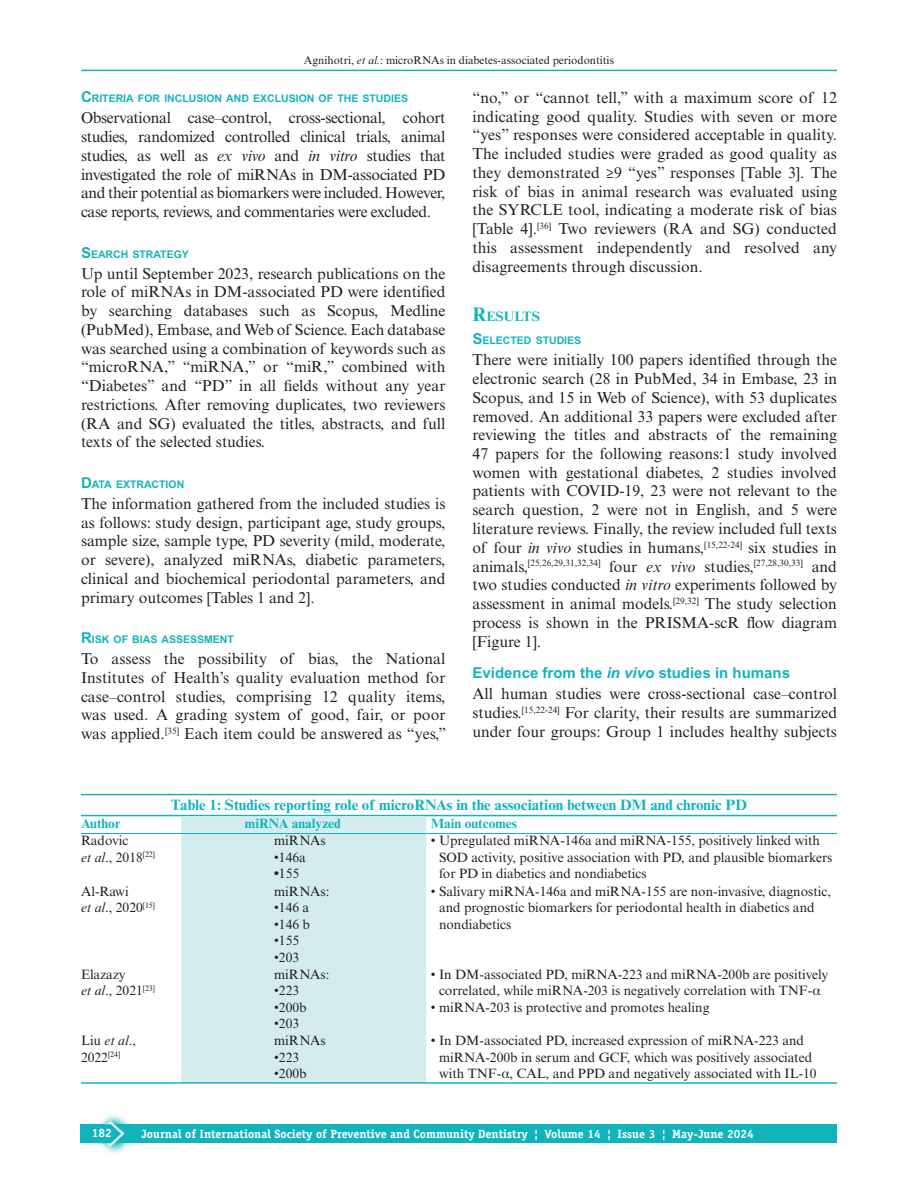
<style>
.page{position:relative;width:918px;height:1188px;background:#fff}
.page>*{position:absolute;margin:0;border:0;box-sizing:border-box;transform-origin:0 0}
.t1{font:15.75px/18.8px "Times New Roman MT Std";color:#231f20;text-align:justify}
.t2{font:700 15px "Times New Roman MT Std";color:#11b4bb}
.t3{font:700 15px "Arial MT Std";color:#11b4bb}
.t4{font:700 13.65px "Times New Roman MT Std";color:#11b4bb}
.t5{font:13.5px/16.5px "Times New Roman MT Std";color:#231f20}
.t6{font:700 13.5px "Times New Roman MT Std";color:#11b4bb}
.t7{font:700 12px "Officina Serif";color:#fff}
.t8{font:11.25px "Times New Roman MT Std";color:#231f20}
.t9{font:700 10.5px "Arial MT Std";color:#11b4bb}
.t10{font:9.15px "Times New Roman MT Std";color:#231f20}
.s1{font-style:italic}
.s2{font-size:15px}
.s3{font-size:19.5px}
.s4{font-size:15.75px}
.s5{font-style:italic;font-size:15.75px}
.s6{font-weight:700}
.s7{font-family:"Gandhari Unicode"}
</style>
<div class="page">
<div style="left:81px;top:1124px;width:756px;height:19px;background:#11b4bb"></div>
<svg style="left:102px;top:1114px;width:29px;height:40px"></svg>
<svg style="left:81px;top:1120px;width:44px;height:27px"></svg>
<hr style="left:81px;top:70px;width:756px;height:1px;background:#11b4bb">
<hr style="left:81px;top:794px;width:756px;height:1px;background:#11b4bb">
<hr style="left:81px;top:815px;width:756px;height:1px;background:#11b4bb">
<div style="left:181px;top:816px;width:245px;height:266px;background:#d5ecee"></div>
<hr style="left:81px;top:833px;width:100px;height:1px;background:#11b4bb">
<hr style="left:181px;top:833px;width:245px;height:1px;background:#11b4bb">
<hr style="left:426px;top:833px;width:411px;height:1px;background:#11b4bb">
<hr style="left:81px;top:1082px;width:100px;height:2px;background:#11b4bb">
<hr style="left:181px;top:1082px;width:245px;height:2px;background:#11b4bb">
<hr style="left:426px;top:1082px;width:411px;height:2px;background:#11b4bb">
<p class="t8" style="left:304px;top:54px;width:312px">Agnihotri, <span class="s1">et al.</span>: microRNAs in diabetes-associated periodontitis</p>
<p class="t9" style="left:81px;top:93px;width:329px"><span class="s2">C</span>RITERIA FOR INCLUSION AND EXCLUSION OF THE STUDIES</p>
<p class="t1" style="left:81px;top:109px;width:366px">Observational case–control, cross-sectional, cohort studies, randomized controlled clinical trials, animal studies, as well as <span class="s1">ex vivo</span> and <span class="s1">in vitro</span> studies that investigated the role of miRNAs in DM-associated PD and their potential as biomarkers were included. However, case reports, reviews, and commentaries were excluded.</p>
<p class="t9" style="left:81px;top:248px;width:109px"><span class="s2">S</span>EARCH STRATEGY</p>
<p class="t1" style="left:81px;top:264px;width:366px">Up until September 2023, research publications on the role of miRNAs in DM-associated PD were identified by searching databases such as Scopus, Medline (PubMed), Embase, and Web of Science. Each database was searched using a combination of keywords such as “microRNA,” “miRNA,” or “miR,” combined with “Diabetes” and “PD” in all fields without any year restrictions. After removing duplicates, two reviewers (RA and SG) evaluated the titles, abstracts, and full texts of the selected studies.</p>
<p class="t9" style="left:81px;top:478px;width:105px"><span class="s2">D</span>ATA EXTRACTION</p>
<p class="t1" style="left:81px;top:494px;width:366px">The information gathered from the included studies is as follows: study design, participant age, study groups, sample size, sample type, PD severity (mild, moderate, or severe), analyzed miRNAs, diabetic parameters, clinical and biochemical periodontal parameters, and primary outcomes [Tables 1 and 2].</p>
<p class="t9" style="left:81px;top:633px;width:154px"><span class="s2">R</span>ISK OF BIAS ASSESSMENT</p>
<p class="t1" style="left:81px;top:649px;width:367px">To assess the possibility of bias, the National Institutes of Health’s quality evaluation method for case–control studies, comprising 12 quality items, was used. A grading system of good, fair, or poor was applied.<sup>[35]</sup> Each item could be answered as “yes,”</p>
<p class="t1" style="left:472px;top:88px;width:366px">“no,” or “cannot tell,” with a maximum score of 12 indicating good quality. Studies with seven or more “yes” responses were considered acceptable in quality.<br>The included studies were graded as good quality as they demonstrated ≥9 “yes” responses [Table 3]. The risk of bias in animal research was evaluated using the SYRCLE tool, indicating a moderate risk of bias [Table 4].<sup>[36]</sup> Two reviewers (RA and SG) conducted this assessment independently and resolved any disagreements through discussion.</p>
<p class="t4" style="left:472px;top:308px;width:69px"><span class="s3">R</span>ESULTS</p>
<p class="t9" style="left:472px;top:334px;width:110px"><span class="s2">S</span>ELECTED STUDIES</p>
<p class="t1" style="left:472px;top:351px;width:366px">There were initially 100 papers identified through the electronic search (28 in PubMed, 34 in Embase, 23 in Scopus, and 15 in Web of Science), with 53 duplicates removed. An additional 33 papers were excluded after reviewing the titles and abstracts of the remaining 47 papers for the following reasons:1 study involved women with gestational diabetes, 2 studies involved patients with COVID-19, 23 were not relevant to the search question, 2 were not in English, and 5 were literature reviews. Finally, the review included full texts of four <span class="s1">in vivo</span> studies in humans,<sup>[15,22-24]</sup> six studies in</p>
<p class="t10" style="left:472px;top:558px;width:366px"><span class="s4">animals,</span>[25,26,29,31,32,34] <span class="s4">four</span> <span class="s5">ex vivo</span> <span class="s4">studies,</span>[27,28,30,33] <span class="s4">and</span></p>
<p class="t1" style="left:473px;top:576px;width:366px">two studies conducted <span class="s1">in vitro</span> experiments followed by assessment in animal models.<sup>[29,32]</sup> The study selection process is shown in the PRISMA-scR flow diagram [Figure 1].</p>
<p class="t3" style="left:472px;top:664px;width:319px">Evidence from the <span class="s1">in vivo</span> studies in humans</p>
<p class="t1" style="left:472px;top:684px;width:366px">All human studies were cross-sectional case–control studies.<sup>[15,22-24]</sup> For clarity, their results are summarized under four groups: Group 1 includes healthy subjects</p>
<p class="t2" style="left:171px;top:796px;width:578px">Table 1: Studies reporting role of microRNAs in the association between DM and chronic PD</p>
<p class="t6" style="left:81px;top:815px;width:41px">Author</p>
<p class="t6" style="left:245px;top:815px;width:98px">miRNA analyzed</p>
<p class="t6" style="left:431px;top:815px;width:88px">Main outcomes</p>
<p class="t5" style="left:81px;top:833px;width:76px">Radovic<br><span class="s1">et al</span>., 2018<sup>[22]</sup></p>
<p class="t5" style="left:274px;top:833px;width:53px">miRNAs</p>
<p class="t5" style="left:439px;top:833px;width:395px;text-indent:-8px">• Upregulated miRNA-146a and miRNA-155, positively linked with<br>SOD activity, positive association with PD, and plausible biomarkers for PD in diabetics and nondiabetics</p>
<p class="t5" style="left:274px;top:849px;width:33px">•146a</p>
<p class="t5" style="left:274px;top:866px;width:27px"><span class="s6">•</span>155</p>
<p class="t5" style="left:81px;top:883px;width:76px">Al-Rawi<br><span class="s1">et al</span>., 2020<sup>[15]</sup></p>
<p class="t5" style="left:274px;top:883px;width:57px">miRNAs:</p>
<p class="t5" style="left:274px;top:899px;width:37px">•146 a</p>
<p class="t5" style="left:274px;top:916px;width:37px">•146 b</p>
<p class="t5" style="left:274px;top:932px;width:27px">•155</p>
<p class="t5" style="left:274px;top:949px;width:27px">•203</p>
<p class="t5" style="left:81px;top:966px;width:76px">Elazazy<br><span class="s1">et al</span>., 2021<sup>[23]</sup></p>
<p class="t5" style="left:274px;top:966px;width:57px">miRNAs:</p>
<p class="t5" style="left:274px;top:982px;width:27px">•223</p>
<p class="t5" style="left:274px;top:999px;width:34px">•200b</p>
<p class="t5" style="left:274px;top:1015px;width:27px">•203</p>
<p class="t5" style="left:81px;top:1033px;width:56px">Liu <span class="s1">et al</span>.,<br>2022<sup>[24]</sup></p>
<p class="t5" style="left:274px;top:1033px;width:53px">miRNAs</p>
<p class="t5" style="left:274px;top:1049px;width:27px">•223</p>
<p class="t5" style="left:274px;top:1066px;width:34px">•200b</p>
<p class="t5" style="left:439px;top:883px;width:394px;text-indent:-8px">• Salivary miRNA-146a and miRNA-155 are non-invasive, diagnostic, and prognostic biomarkers for periodontal health in diabetics and nondiabetics</p>
<p class="t5" style="left:431px;top:966px;width:399px;text-align:center">• In DM-associated PD, miRNA-223 and miRNA-200b are positively correlated, while miRNA-203 is negatively correlation with TNF-<span class="s7">α</span></p>
<p class="t5" style="left:431px;top:999px;width:280px">• miRNA-203 is protective and promotes healing</p>
<p class="t5" style="left:439px;top:1033px;width:379px;text-indent:-8px">• In DM-associated PD, increased expression of miRNA-223 and miRNA-200b in serum and GCF, which was positively associated with TNF-<span class="s7">α</span>, CAL, and PPD and negatively associated with IL-10</p>
<p class="t7" style="left:92px;top:1126px;width:22px">182</p>
<p class="t7" style="left:142px;top:1126px;width:614px">Journal of International Society of Preventive and Community Dentistry ¦ Volume 14 ¦ Issue 3 ¦ May-June 2024</p>
</div>
